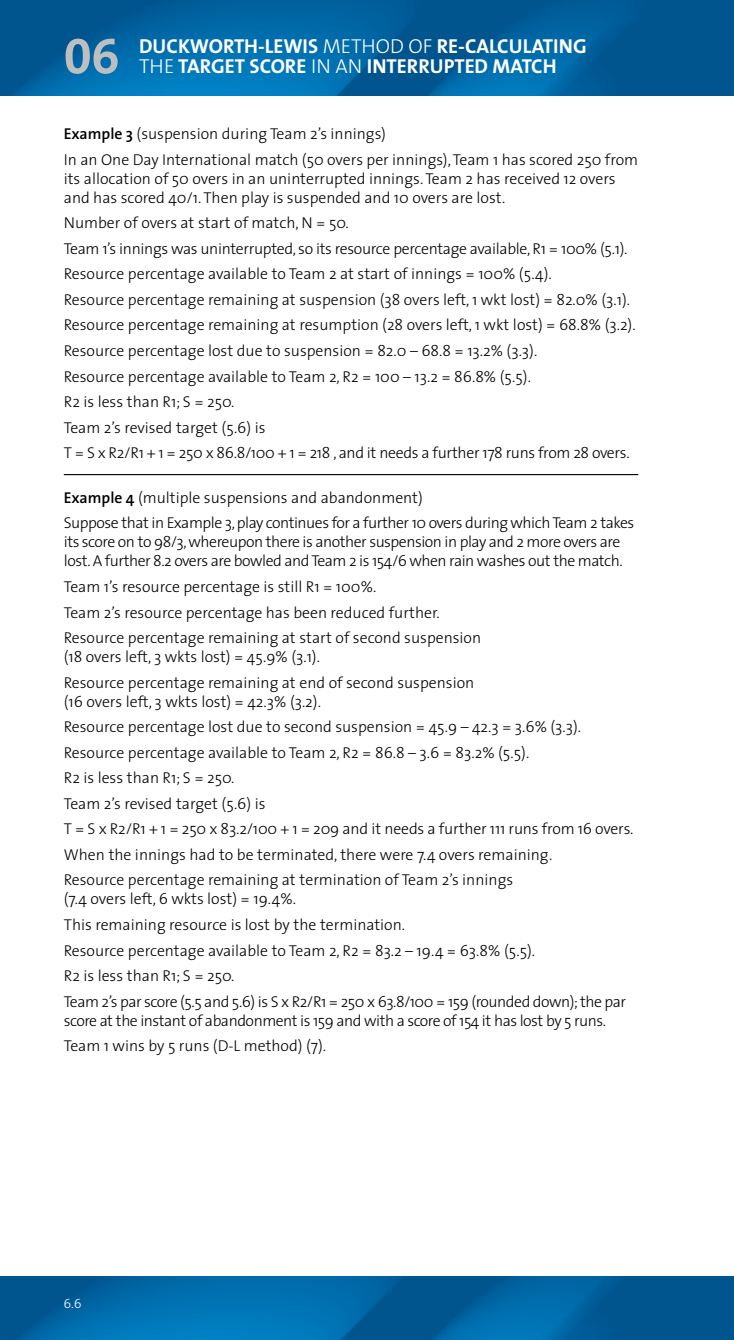
<style>
.page{position:relative;width:734px;height:1340px;background:#fff}
.page>*{position:absolute;margin:0;border:0;box-sizing:border-box;transform-origin:0 0}
.t1{font:50.62px "The Sans Bold Expert";color:#bcbec0}
.t2{font:700 20.25px/20.2px "The Sans";color:#fff}
.t3{font:300 15.75px/25.4px "The Sans";color:#000}
.t4{font:300 15.75px/25.4px "The Sans";letter-spacing:-.03em;color:#000}
.t5{font:13.5px "The Sans Light Expert";color:#fff}
.s1{font-weight:300}
.s2{font-weight:600}
</style>
<div class="page">
<img style="left:0;top:1276px;width:733px;height:63px">
<img style="left:0;top:0;width:733px;height:96px">
<hr style="left:64px;top:474px;width:574px;height:1px;background:#000">
<h1 class="t1" style="left:64px;top:14px;width:57px">06</h1>
<p class="t2" style="left:139px;top:36px;width:449px;text-indent:39px">KWORTH-LEWIS <span class="s1">METHOD OF</span> RE-CALCU LATING<br><span class="s1">THE</span> TARGET SCORE <span class="s1">IN AN</span> INTERRU</p>
<p class="t2" style="left:139px;top:36px;width:14px">DUC</p>
<p class="t2" style="left:444px;top:56px;width:114px">PTED MATC H</p>
<p class="t3" style="left:64px;top:121px;width:576px"><span class="s2">Example 3</span> (suspension during Team 2’s innings)<br>In an One Day International match (50 overs per innings), Team 1 has scored 250 from</p>
<p class="t3" style="left:64px;top:168px;width:553px;line-height:19.1px">its allocation of 50 overs in an uninterrupted innings. Team 2 has received 12 overs and has scored 40/1. Then play is suspended and 10 overs are lost.</p>
<p class="t3" style="left:64px;top:210px;width:573px">Number of overs at start of match, N = 50.<br>Team 1’s innings was uninterrupted, so its resource percentage available, R1 = 100% (5.1).<br>Resource percentage available to Team 2 at start of innings = 100% (5.4).<br>Resource percentage remaining at suspension (38 overs left, 1 wkt lost) = 82.0% (3.1).<br>Resource percentage remaining at resumption (28 overs left, 1 wkt lost) = 68.8% (3.2).<br>Resource percentage lost due to suspension = 82.0 – 68.8 = 13.2% (3.3).<br>Resource percentage available to Team 2, R2 = 100 – 13.2 = 86.8% (5.5).<br>R2 is less than R1; S = 250.<br>Team 2’s revised target (5.6) is<br>T = S x R2/R1 + 1 = 250 x 86.8/100 + 1 = 218 , and it needs a further 178 runs from 28 overs.</p>
<p class="t4" style="left:64px;top:484px;width:572px"><span class="s2">Example 4</span> (multiple suspensions and abandonment)<br>Suppose that in Example 3, play continues for a further 10 overs during which Team 2 takes</p>
<p class="t4" style="left:64px;top:532px;width:560px;line-height:19.1px">its score on to 98/3, whereupon there is another suspension in play and 2 more overs are lost. A further 8.2 overs are bowled and Team 2 is 154/6 when rain washes out the match.</p>
<p class="t3" style="left:64px;top:573px;width:419px">Team 1’s resource percentage is still R1 = 100%.<br>Team 2’s resource percentage has been reduced further.<br>Resource percentage remaining at start of second suspension</p>
<p class="t3" style="left:64px;top:643px;width:412px">(18 overs left, 3 wkts lost) = 45.9% (3.1).<br>Resource percentage remaining at end of second suspension</p>
<p class="t3" style="left:64px;top:688px;width:571px">(16 overs left, 3 wkts lost) = 42.3% (3.2).<br>Resource percentage lost due to second suspension = 45.9 – 42.3 = 3.6% (3.3).<br>Resource percentage available to Team 2, R2 = 86.8 – 3.6 = 83.2% (5.5).<br>R2 is less than R1; S = 250.<br>Team 2’s revised target (5.6) is<br>T = S x R2/R1 + 1 = 250 x 83.2/100 + 1 = 209 and it needs a further 111 runs from 16 overs.<br>When the innings had to be terminated, there were 7.4 overs remaining.<br>Resource percentage remaining at termination of Team 2’s innings</p>
<p class="t3" style="left:64px;top:886px;width:563px">(7.4 overs left, 6 wkts lost) = 19.4%.<br>This remaining resource is lost by the termination.<br>Resource percentage available to Team 2, R2 = 83.2 – 19.4 = 63.8% (5.5).<br>R2 is less than R1; S = 250.<br>Team 2’s par score (5.5 and 5.6) is S x R2/R1 = 250 x 63.8/100 = 159 (rounded down); the par</p>
<p class="t4" style="left:64px;top:1007px;width:543px">score at the instant of abandonment is 159 and with a score of 154 it has lost by 5 runs.<br>Team 1 wins by 5 runs (D-L method) (7).</p>
<p class="t5" style="left:64px;top:1291px;width:19px">6.6</p>
</div>
